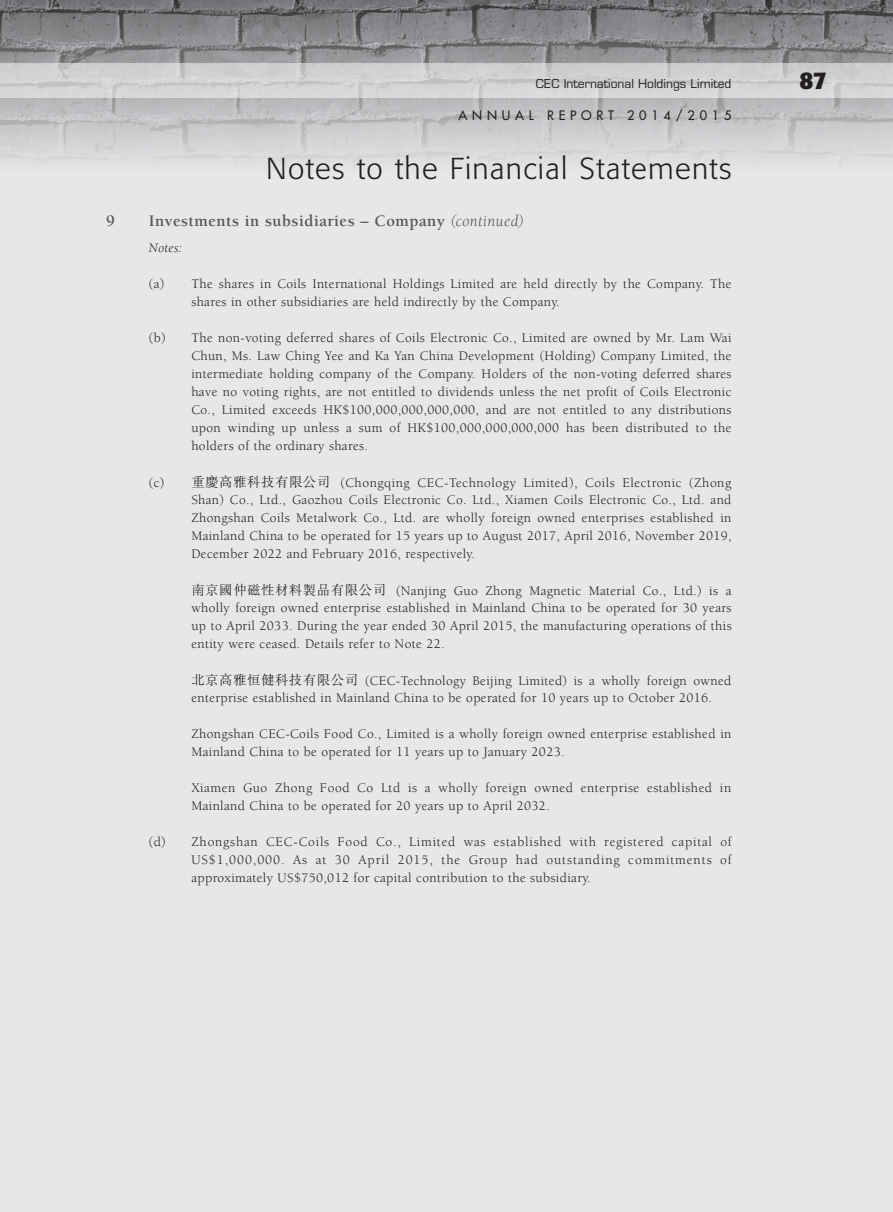
<style>
.page{position:relative;width:893px;height:1212px;background:#e6e7e9}
.page>*{position:absolute;margin:0;border:0;box-sizing:border-box;transform-origin:0 0}
.t1{font:300 30px "Formata";letter-spacing:.045em;color:#231f20}
.t2{font:700 24px "Formata";color:#231f20}
.t3{font:700 16.5px "Berkeley Std";letter-spacing:.025em;color:#57585a}
.t4{font:13.5px/18px "Berkeley Std";letter-spacing:.025em;color:#231f20}
.t5{font:italic 13.5px "Berkeley Std";letter-spacing:.025em;color:#231f20}
.t6{font:500 12.75px "Futura Std";letter-spacing:.375em;color:#231f20}
.t7{font:12px "Eurostile LT Std";color:#231f20}
.s1{font-weight:400;font-style:italic}
.s2{font-family:"M Sung HK";font-weight:300}
</style>
<div class="page">
<img style="left:0;top:0;width:893px;height:165px">
<svg style="left:0;top:64px;width:893px;height:34px;fill:#d2d2d4"></svg>
<p class="t7" style="left:536px;top:77px;width:197px">CEC International Holdings Limited</p>
<p class="t6" style="left:459px;top:108px;width:274px">ANNUAL REPORT 2014/2015</p>
<h1 class="t1" style="left:266px;top:151px;width:467px">Notes to the Financial Statements</h1>
<p class="t3" style="left:106px;top:212px;width:10px">9</p>
<p class="t3" style="left:149px;top:212px;width:377px">Investments in subsidiaries – Company <span class="s1">(continued)</span></p>
<p class="t5" style="left:149px;top:240px;width:35px">Notes:</p>
<p class="t4" style="left:191px;top:275px;width:542px;text-indent:-43px">(a) The shares in Coils International Holdings Limited are held directly by the Company. The shares in other subsidiaries are held indirectly by the Company.</p>
<p class="t4" style="left:191px;top:329px;width:542px;text-align:justify;text-indent:-43px">(b) The non-voting deferred shares of Coils Electronic Co., Limited are owned by Mr. Lam Wai Chun, Ms. Law Ching Yee and Ka Yan China Development (Holding) Company Limited, the intermediate holding company of the Company. Holders of the non-voting deferred shares have no voting rights, are not entitled to dividends unless the net profit of Coils Electronic Co., Limited exceeds HK$100,000,000,000,000, and are not entitled to any distributions upon winding up unless a sum of HK$100,000,000,000,000 has been distributed to the holders of the ordinary shares.</p>
<p class="t4" style="left:191px;top:474px;width:542px;text-align:justify;text-indent:-43px">(c) <span class="s2">重慶高雅科技有限公司</span> (Chongqing CEC-Technology Limited), Coils Electronic (Zhong Shan) Co., Ltd., Gaozhou Coils Electronic Co. Ltd., Xiamen Coils Electronic Co., Ltd. and Zhongshan Coils Metalwork Co., Ltd. are wholly foreign owned enterprises established in Mainland China to be operated for 15 years up to August 2017, April 2016, November 2019, December 2022 and February 2016, respectively.</p>
<p class="t4" style="left:191px;top:582px;width:542px;text-align:justify"><span class="s2">南京國仲磁性材料製品有限公司</span> (Nanjing Guo Zhong Magnetic Material Co., Ltd.) is a wholly foreign owned enterprise established in Mainland China to be operated for 30 years up to April 2033. During the year ended 30 April 2015, the manufacturing operations of this entity were ceased. Details refer to Note 22.</p>
<p class="t4" style="left:191px;top:672px;width:542px;line-height:17.1px"><span class="s2">北京高雅恒健科技有限公司</span> (CEC-Technology Beijing Limited) is a wholly foreign owned enterprise established in Mainland China to be operated for 10 years up to October 2016.</p>
<p class="t4" style="left:191px;top:725px;width:542px">Zhongshan CEC-Coils Food Co., Limited is a wholly foreign owned enterprise established in<br>Mainland China to be operated for 11 years up to January 2023.</p>
<p class="t4" style="left:191px;top:779px;width:541px">Xiamen Guo Zhong Food Co Ltd is a wholly foreign owned enterprise established in<br>Mainland China to be operated for 20 years up to April 2032.</p>
<p class="t4" style="left:191px;top:833px;width:542px;text-align:justify;text-indent:-43px">(d) Zhongshan CEC-Coils Food Co., Limited was established with registered capital of US$1,000,000. As at 30 April 2015, the Group had outstanding commitments of approximately US$750,012 for capital contribution to the subsidiary.</p>
<h2 class="t2" style="left:799px;top:66px;width:29px">87</h2>
</div>
